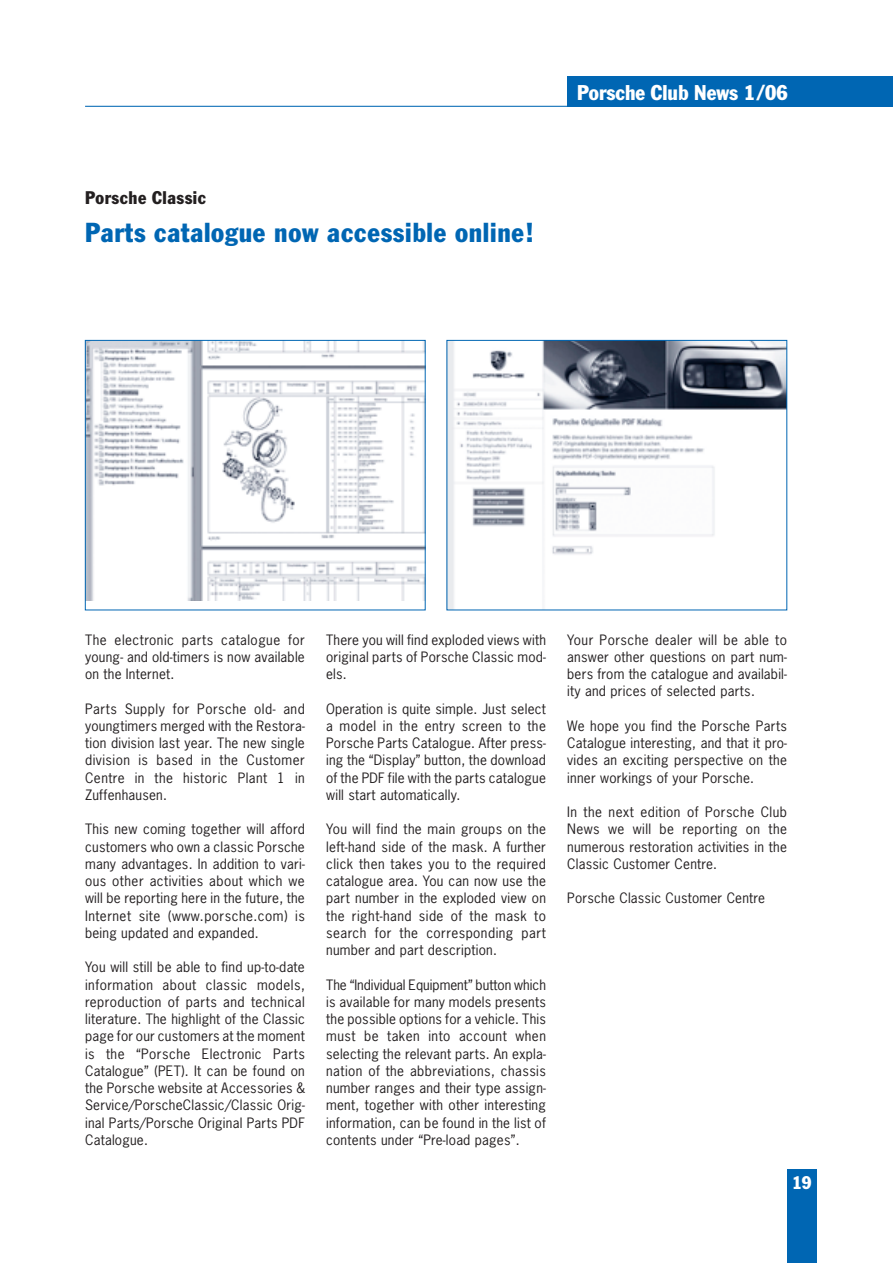
<style>
.page{position:relative;width:893px;height:1263px;background:#fff}
.page>*{position:absolute;margin:0;border:0;box-sizing:border-box;transform-origin:0 0}
.t1{font:condensed 27px "Porsche Franklin Gothic";letter-spacing:.025em;color:#0066b3}
.t2{font:condensed 21px "Porsche Franklin Gothic";color:#fff}
.t3{font:condensed 18px "Porsche Franklin Gothic";letter-spacing:.025em;color:#231f20}
.t4{font:condensed 18px "Porsche Franklin Gothic";color:#fff}
.t5{font:13.5px/17.2px "Porsche News Gothic";letter-spacing:.015em;color:#231f20;text-align:justify}
</style>
<div class="page">
<div style="left:567px;top:77px;width:325px;height:30px;background:#0066b3"></div>
<hr style="left:85px;top:106px;width:807px;height:1px;background:#0066b3">
<div style="left:787px;top:1169px;width:29px;height:94px;background:#0066b3"></div>
<img style="left:87px;top:342px;width:336px;height:258px">
<div style="left:85px;top:340px;width:340px;height:270px;border:1px solid #0066b3"></div>
<img style="left:448px;top:342px;width:337px;height:266px">
<div style="left:446px;top:340px;width:341px;height:270px;border:1px solid #0066b3"></div>
<h3 class="t3" style="left:85px;top:191px;width:122px">Porsche Classic</h3>
<h1 class="t1" style="left:85px;top:223px;width:451px">Parts catalogue now accessible online!</h1>
<h2 class="t2" style="left:577px;top:85px;width:212px">Porsche Club News 1/06</h2>
<p class="t5" style="left:85px;top:633px;width:221px">The electronic parts catalogue for young- and old-timers is now available on the Internet.</p>
<p class="t5" style="left:85px;top:702px;width:221px">Parts Supply for Porsche old- and youngtimers merged with the Restora&shy;tion division last year. The new single division is based in the Customer Centre in the historic Plant 1 in Zuffenhausen.</p>
<p class="t5" style="left:85px;top:823px;width:221px">This new coming together will afford customers who own a classic Porsche many advantages. In addition to vari&shy;ous other activities about which we will be reporting here in the future, the Internet site (www.porsche.com) is being updated and expanded.</p>
<p class="t5" style="left:85px;top:961px;width:221px">You will still be able to find up-to-date information about classic models, reproduction of parts and technical literature. The highlight of the Classic page for our customers at the moment is the “Porsche Electronic Parts Catalogue” (PET). It can be found on the Porsche website at Accessories &amp; Service/PorscheClassic/Classic Orig&shy;inal Parts/Porsche Original Parts PDF Catalogue.</p>
<p class="t5" style="left:326px;top:633px;width:221px">There you will find exploded views with original parts of Porsche Classic mod&shy;els.</p>
<p class="t5" style="left:326px;top:702px;width:221px">Operation is quite simple. Just select a model in the entry screen to the Porsche Parts Catalogue. After press&shy;ing the “Display” button, the download of the PDF file with the parts catalogue will start automatically.</p>
<p class="t5" style="left:326px;top:823px;width:221px">You will find the main groups on the left-hand side of the mask. A further click then takes you to the required catalogue area. You can now use the part number in the exploded view on the right-hand side of the mask to search for the corresponding part number and part description.</p>
<p class="t5" style="left:326px;top:978px;width:221px">The “Individual Equipment” button which is available for many models presents the possible options for a vehicle. This must be taken into account when selecting the relevant parts. An expla&shy;nation of the abbreviations, chassis number ranges and their type assign&shy;ment, together with other interesting information, can be found in the list of contents under “Pre-load pages”.</p>
<p class="t5" style="left:567px;top:633px;width:221px">Your Porsche dealer will be able to answer other questions on part num&shy;bers from the catalogue and availabil&shy;ity and prices of selected parts.</p>
<p class="t5" style="left:567px;top:719px;width:221px">We hope you find the Porsche Parts Catalogue interesting, and that it pro&shy;vides an exciting perspective on the inner workings of your Porsche.</p>
<p class="t5" style="left:567px;top:805px;width:221px">In the next edition of Porsche Club News we will be reporting on the numerous restoration activities in the Classic Customer Centre.</p>
<p class="t5" style="left:567px;top:892px;width:199px">Porsche Classic Customer Centre</p>
<h3 class="t4" style="left:792px;top:1177px;width:21px">19</h3>
</div>
